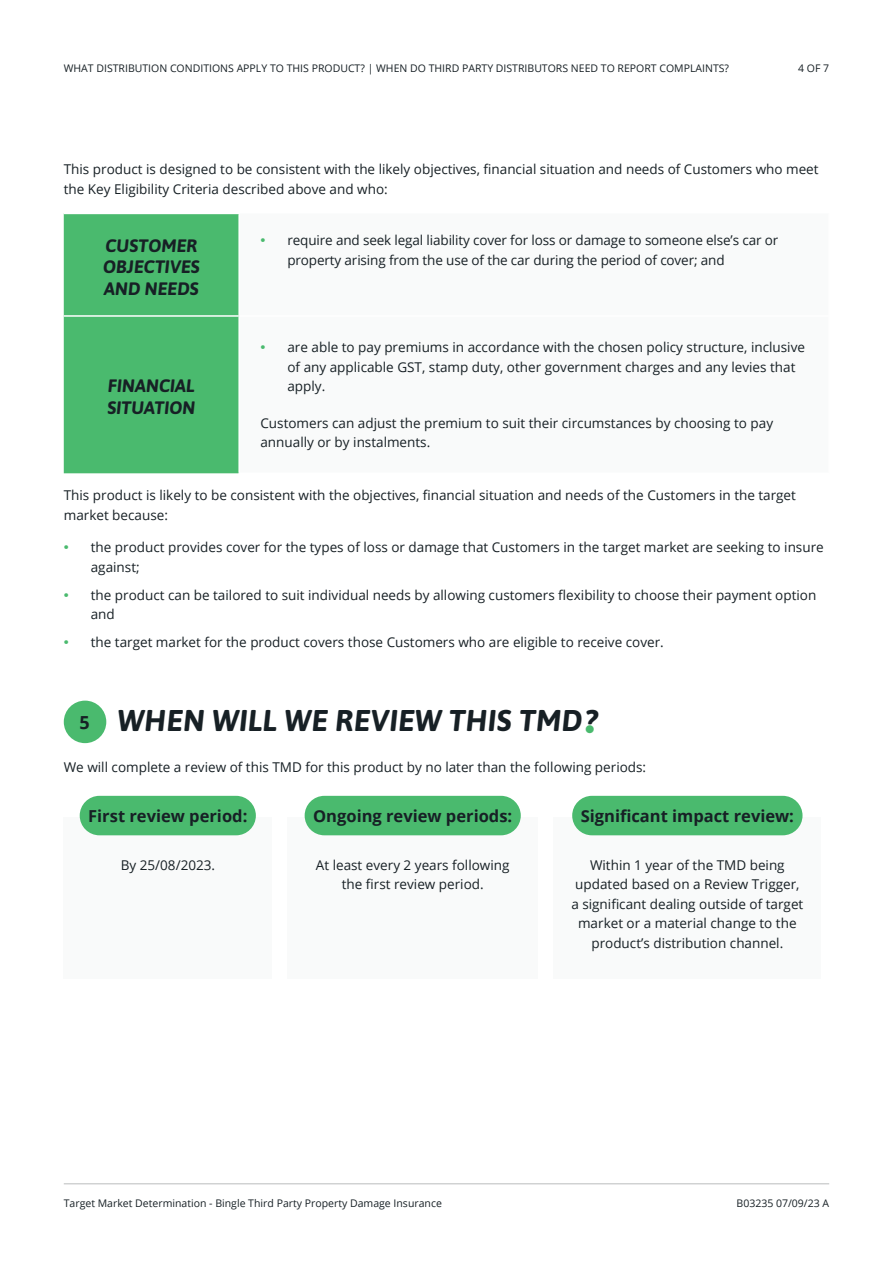
<style>
.page{position:relative;width:893px;height:1263px;background:#fff}
.page>*{position:absolute;margin:0;border:0;box-sizing:border-box;transform-origin:0 0}
.t1{font:italic 700 30px "Asap";letter-spacing:.01em;color:#172025}
.t2{font:italic 700 18px/21.6px "Asap";color:#172025}
.t3{font:700 16.5px "Open Sans";color:#172025}
.t4{font:13.5px/19.5px "Open Sans";color:#172025}
.t5{font:10.5px "Open Sans";color:#172025}
.s1{font-family:"Asap";font-size:15px;color:#4aba6e}
.s2{font-family:"Open Sans";font-style:normal;font-size:18px}
.s3{font-style:normal;color:#4aba6e}
</style>
<div class="page">
<hr style="left:64px;top:1183px;width:765px;height:1px;background:#babcbd">
<div style="left:64px;top:214px;width:174px;height:259px;background:#4aba6e"></div>
<hr style="left:64px;top:315px;width:175px;height:2px;background:#fff">
<div style="left:64px;top:701px;width:42px;height:42px;background:#4aba6e;border-radius:50%"></div>
<div style="left:64px;top:817px;width:208px;height:161px;background:#f9fafa"></div>
<div style="left:287px;top:817px;width:251px;height:161px;background:#f9fafa"></div>
<div style="left:553px;top:817px;width:268px;height:161px;background:#f9fafa"></div>
<div style="left:305px;top:796px;width:216px;height:39px;background:#4aba6e;border-radius:20px"></div>
<div style="left:572px;top:796px;width:230px;height:39px;background:#4aba6e;border-radius:20px"></div>
<div style="left:80px;top:796px;width:176px;height:39px;background:#4aba6e;border-radius:20px"></div>
<p class="t5" style="left:64px;top:61px;width:667px">WHAT DISTRIBUTION CONDITIONS APPLY TO THIS PRODUCT? | WHEN DO THIRD PARTY DISTRIBUTORS NEED TO REPORT COMPLAINTS?</p>
<p class="t5" style="left:798px;top:61px;width:33px">4 OF 7</p>
<p class="t4" style="left:64px;top:159px;width:756px">This product is designed to be consistent with the likely objectives, financial situation and needs of Customers who meet the Key Eligibility Criteria described above and who:</p>
<h2 class="t2" style="left:103px;top:233px;width:98px">CUSTOMER<br>OBJECTIVES<br>AND NEEDS</h2>
<p class="t4" style="left:287px;top:230px;width:492px;text-indent:-27px"><span class="s1">•</span> require and seek legal liability cover for loss or damage to someone else’s car or property arising from the use of the car during the period of cover; and</p>
<p class="t4" style="left:287px;top:337px;width:519px;text-indent:-27px"><span class="s1">•</span> are able to pay premiums in accordance with the chosen policy structure, inclusive of any applicable GST, stamp duty, other government charges and any levies that apply.</p>
<p class="t4" style="left:260px;top:413px;width:514px">Customers can adjust the premium to suit their circumstances by choosing to pay annually or by instalments.</p>
<p class="t4" style="left:64px;top:485px;width:734px">This product is likely to be consistent with the objectives, financial situation and needs of the Customers in the target market because:</p>
<p class="t4" style="left:91px;top:537px;width:734px;text-indent:-27px"><span class="s1">•</span> the product provides cover for the types of loss or damage that Customers in the target market are seeking to insure against;</p>
<p class="t4" style="left:91px;top:585px;width:727px;text-indent:-27px"><span class="s1">•</span> the product can be tailored to suit individual needs by allowing customers flexibility to choose their payment option and</p>
<p class="t4" style="left:64px;top:632px;width:601px"><span class="s1">•</span> the target market for the product covers those Customers who are eligible to receive cover.</p>
<h2 class="t2" style="left:107px;top:374px;width:90px">FINANCIAL<br>SITUATION</h2>
<h1 class="t1" style="left:80px;top:700px;width:520px"><span class="s2">5</span> WHEN WILL WE REVIEW THIS TMD?<span class="s3">•</span></h1>
<p class="t4" style="left:64px;top:757px;width:584px">We will complete a review of this TMD for this product by no later than the following periods:</p>
<p class="t3" style="left:88px;top:804px;width:161px">First review period:</p>
<p class="t3" style="left:313px;top:804px;width:201px">Ongoing review periods:</p>
<p class="t3" style="left:581px;top:804px;width:215px">Significant impact review:</p>
<p class="t4" style="left:121px;top:855px;width:96px">By 25/08/2023.</p>
<p class="t4" style="left:316px;top:855px;width:195px;text-align:center">At least every 2 years following the first review period.</p>
<p class="t4" style="left:571px;top:855px;width:234px;text-align:center">Within 1 year of the TMD being updated based on a Review Trigger, a significant dealing outside of target market or a material change to the product’s distribution channel.</p>
<p class="t5" style="left:64px;top:1196px;width:380px">Target Market Determination - Bingle Third Party Property Damage Insurance</p>
<p class="t5" style="left:736px;top:1196px;width:94px">B03235 07/09/23 A</p>
</div>
